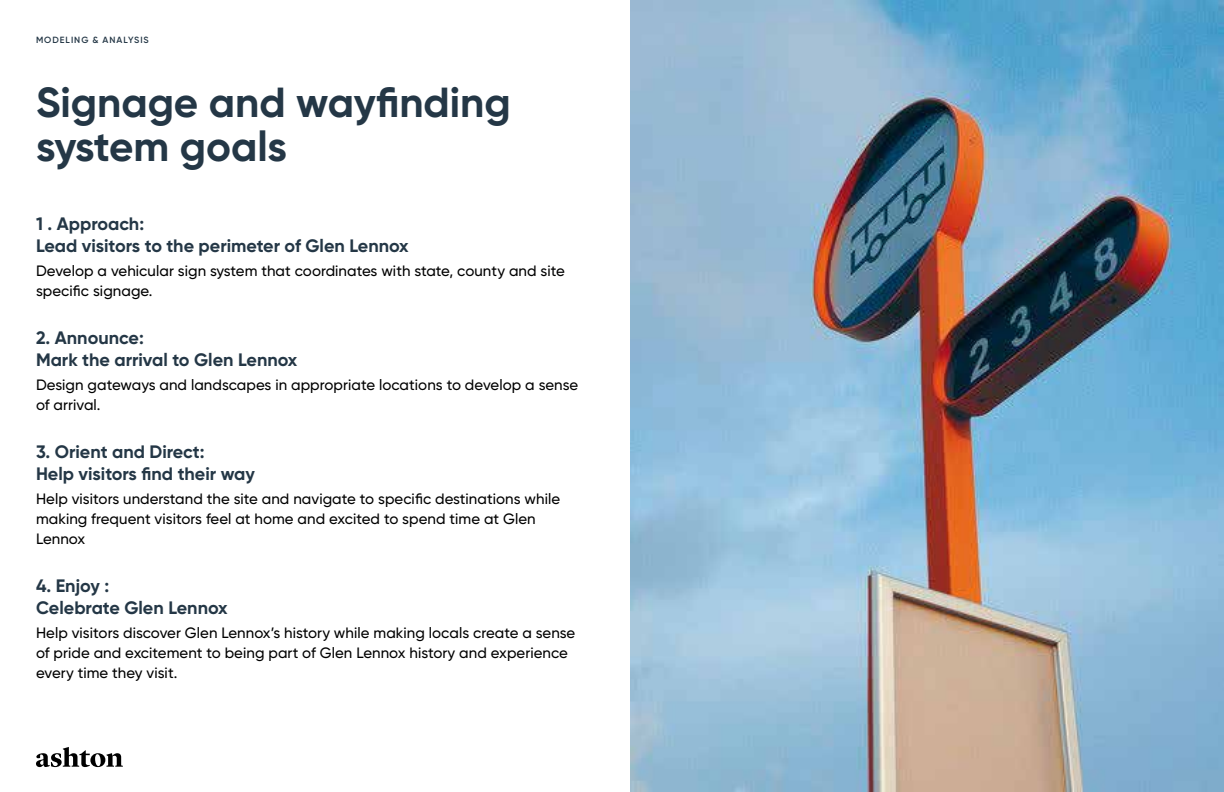
<style>
.page{position:relative;width:1224px;height:792px;background:#fff}
.page>*{position:absolute;margin:0;border:0;box-sizing:border-box;transform-origin:0 0}
.t1{font:700 42px/44px "Gilroy";color:#243746}
.t2{font:700 18px/22px "Gilroy";color:#243746}
.t3{font:500 15px/20px "Gilroy";letter-spacing:.005em;color:#000}
.t4{font:600 9px "Gilroy";letter-spacing:.11em;color:#243746}
</style>
<div class="page">
<svg style="left:36px;top:747px;width:87px;height:20px"></svg>
<img style="left:630px;top:0;width:594px;height:792px">
<p class="t4" style="left:36px;top:34px;width:114px">MODELING &amp; ANALYSIS</p>
<h1 class="t1" style="left:36px;top:80px;width:476px">Signage and wayfinding system goals</h1>
<p class="t2" style="left:36px;top:212px;width:374px">1 . Approach:<br>Lead visitors to the perimeter of Glen Lennox</p>
<p class="t3" style="left:36px;top:260px;width:530px">Develop a vehicular sign system that coordinates with state, county and site specific signage.</p>
<p class="t2" style="left:36px;top:326px;width:263px">2. Announce:<br>Mark the arrival to Glen Lennox</p>
<p class="t3" style="left:36px;top:374px;width:544px">Design gateways and landscapes in appropriate locations to develop a sense of arrival.</p>
<p class="t2" style="left:36px;top:440px;width:220px">3. Orient and Direct:<br>Help visitors find their way</p>
<p class="t3" style="left:36px;top:488px;width:526px">Help visitors understand the site and navigate to specific destinations while making frequent visitors feel at home and excited to spend time at Glen<br>Lennox</p>
<p class="t2" style="left:36px;top:574px;width:193px">4. Enjoy :<br>Celebrate Glen Lennox</p>
<p class="t3" style="left:36px;top:622px;width:541px">Help visitors discover Glen Lennox’s history while making locals create a sense of pride and excitement to being part of Glen Lennox history and experience every time they visit.</p>
</div>
